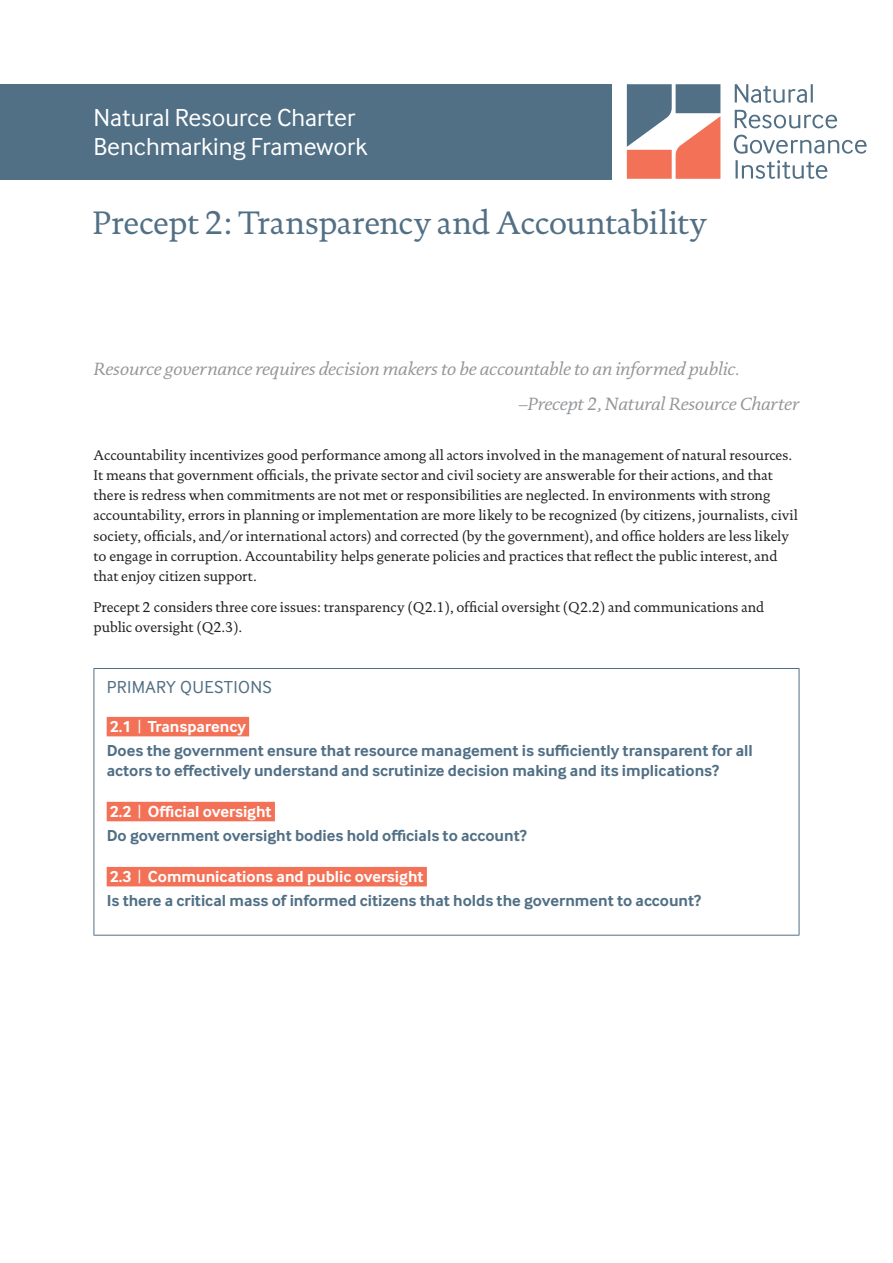
<style>
.page{position:relative;width:893px;height:1263px;background:#fff}
.page>*{position:absolute;margin:0;border:0;box-sizing:border-box;transform-origin:0 0}
.t1{font:33px "DTL Documenta T";letter-spacing:-.01em;color:#516f85}
.t2{font:25.5px/28.5px "Inter Face";color:#fff}
.t3{font:italic 18px/34.5px "DTL Documenta T";letter-spacing:-.01em;color:#939598}
.t4{font:18px "Inter Face";letter-spacing:.02em;color:#516f85}
.t5{font:700 16.5px/24px "Inter Face";color:#516f85}
.t6{font:14.25px/20.2px "DTL Documenta T";color:#231f20}
.s1{color:#fff}
.s2{font-weight:400;color:#fff}
</style>
<div class="page">
<div style="left:0;top:84px;width:612px;height:95px;background:#516f85"></div>
<svg style="left:735px;top:160px;width:92px;height:19px"></svg>
<svg style="left:734px;top:135px;width:133px;height:19px"></svg>
<svg style="left:735px;top:110px;width:102px;height:18px"></svg>
<svg style="left:735px;top:84px;width:78px;height:19px"></svg>
<svg style="left:627px;top:84px;width:93px;height:95px"></svg>
<hr style="left:94px;top:668px;width:705px;height:1px;background:#516f85">
<hr style="left:94px;top:669px;width:1px;height:266px;background:#516f85">
<hr style="left:799px;top:669px;width:1px;height:266px;background:#516f85">
<hr style="left:94px;top:935px;width:705px;height:1px;background:#516f85">
<div style="left:107px;top:717px;width:142px;height:19px;background:#f37257"></div>
<div style="left:107px;top:802px;width:168px;height:19px;background:#f37257"></div>
<div style="left:107px;top:867px;width:320px;height:19px;background:#f37257"></div>
<h2 class="t2" style="left:94px;top:103px;width:275px">Natural Resource Charter<br>Benchmarking Framework</h2>
<h1 class="t1" style="left:92px;top:203px;width:616px">Precept 2: Transparency and Accountability</h1>
<p class="t3" style="left:519px;top:351px;width:282px;text-indent:-425px">Resource governance requires decision makers to be accountable to an informed public. –Precept 2, Natural Resource Charter</p>
<p class="t6" style="left:94px;top:445px;width:706px">Accountability incentivizes good performance among all actors involved in the management of natural resources.<br>It means that government officials, the private sector and civil society are answerable for their actions, and that there is redress when commitments are not met or responsibilities are neglected. In environments with strong accountability, errors in planning or implementation are more likely to be recognized (by citizens, journalists, civil society, officials, and/or international actors) and corrected (by the government), and office holders are less likely to engage in corruption. Accountability helps generate policies and practices that reflect the public interest, and that enjoy citizen support.</p>
<p class="t6" style="left:94px;top:597px;width:672px">Precept 2 considers three core issues: transparency (Q2.1), official oversight (Q2.2) and communications and public oversight (Q2.3).</p>
<p class="t4" style="left:107px;top:677px;width:167px">PRIMARY QUESTIONS</p>
<p class="t5" style="left:107px;top:715px;width:648px"><span class="s1">2.1</span> <span class="s2">|</span> <span class="s1">Transparency<br></span>Does the government ensure that resource management is sufficiently transparent for all</p>
<p class="t5" style="left:107px;top:758px;width:614px">actors to effectively understand and scrutinize decision making and its implications?</p>
<p class="t5" style="left:107px;top:799px;width:422px"><span class="s1">2.2</span> <span class="s2">|</span> <span class="s1">Official oversight<br></span>Do government oversight bodies hold officials to account?</p>
<p class="t5" style="left:107px;top:865px;width:596px"><span class="s1">2.3</span> <span class="s2">|</span> <span class="s1">Communications and public oversight<br></span>Is there a critical mass of informed citizens that holds the government to account?</p>
</div>
